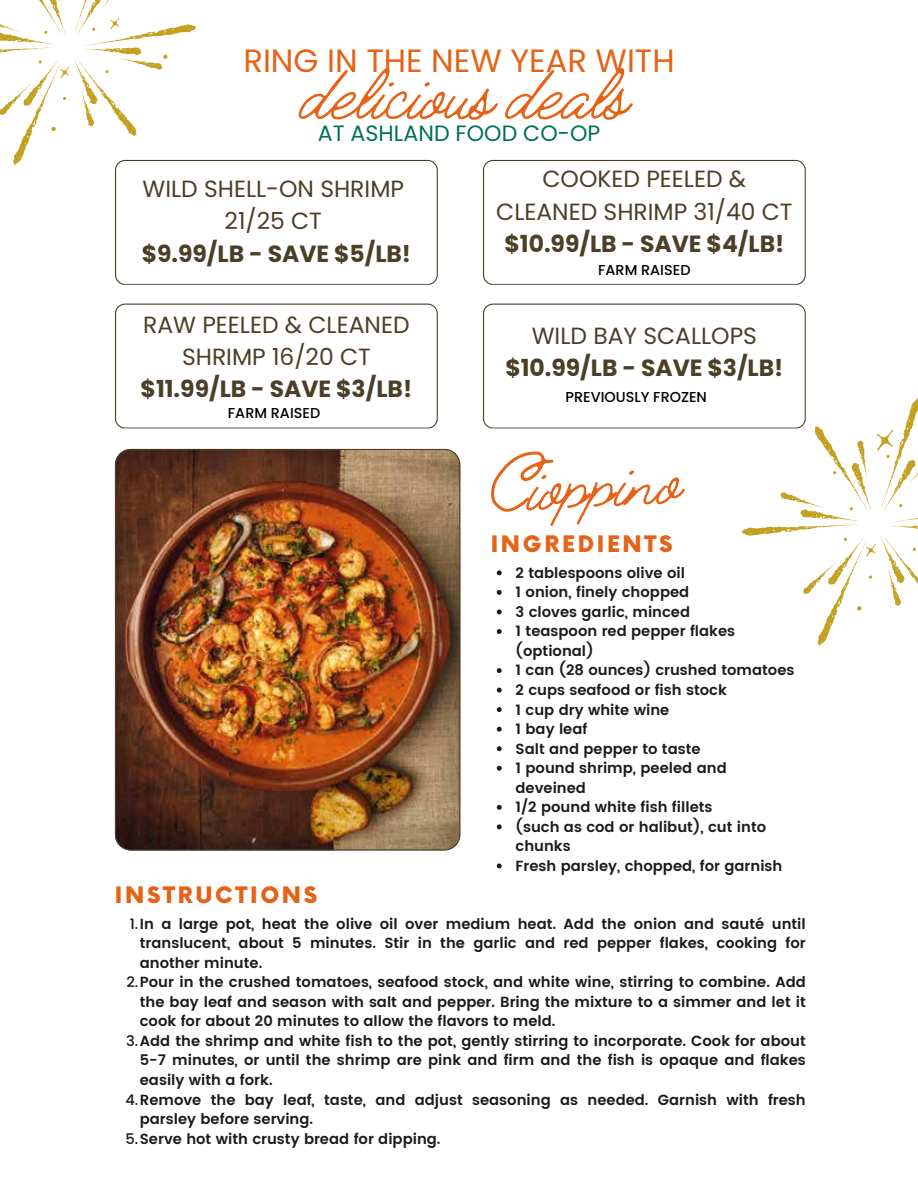
<style>
.page{position:relative;width:918px;height:1188px;background:#fff}
.page>*{position:absolute;margin:0;border:0;box-sizing:border-box;transform-origin:0 0}
.t1{font:300 87.75px "Jimmy Script";color:#e56216}
.t2{font:300 82.95px "Jimmy Script";color:#e56216}
.t3{font:32.25px "Poppins";color:#e56216}
.t4{font:23.4px/32.4px "Poppins";color:#4c3f28;text-align:center}
.t5{font:700 23.4px "Poppins";color:#4c3f28}
.t6{font:900 22.2px "Now";letter-spacing:.12em;color:#e56216}
.t7{font:22.2px "Poppins";color:#007059}
.t8{font:600 14.7px/19.5px "Poppins";color:#181a1b}
.t9{font:500 14.4px "Poppins";color:#000}
.s1{font-weight:500}
</style>
<div class="page">
<img style="left:115px;top:449px;width:345px;height:402px">
<svg style="left:483px;top:160px;width:323px;height:125px"></svg>
<svg style="left:115px;top:304px;width:323px;height:125px"></svg>
<svg style="left:483px;top:304px;width:435px;height:342px"></svg>
<svg style="left:497px;top:668px;width:5px;height:5px"></svg>
<svg style="left:497px;top:688px;width:5px;height:5px"></svg>
<svg style="left:497px;top:707px;width:5px;height:5px"></svg>
<svg style="left:497px;top:727px;width:5px;height:5px"></svg>
<svg style="left:497px;top:746px;width:5px;height:5px"></svg>
<svg style="left:497px;top:766px;width:5px;height:5px"></svg>
<svg style="left:497px;top:805px;width:5px;height:5px"></svg>
<svg style="left:497px;top:824px;width:5px;height:5px"></svg>
<svg style="left:497px;top:863px;width:5px;height:5px"></svg>
<svg style="left:0;top:0;width:438px;height:285px"></svg>
<h3 class="t3" style="left:243px;top:42px;width:433px">RING IN THE NEW YEAR WITH</h3>
<h1 class="t1" style="left:302px;top:37px;width:330px">delicious deals</h1>
<h3 class="t7" style="left:318px;top:120px;width:284px">AT ASHLAND FOOD CO-OP</h3>
<h3 class="t4" style="left:143px;top:173px;width:263px">WILD SHELL-ON SHRIMP<br>21/25 CT</h3>
<h3 class="t5" style="left:142px;top:240px;width:271px">$9.99/LB - SAVE $5/LB!</h3>
<h3 class="t4" style="left:143px;top:308px;width:268px">RAW PEELED &amp; CLEANED<br>SHRIMP 16/20 CT</h3>
<h3 class="t5" style="left:141px;top:376px;width:273px">$11.99/LB - SAVE $3/LB!</h3>
<p class="t9" style="left:228px;top:405px;width:94px">FARM RAISED</p>
<h3 class="t4" style="left:496px;top:163px;width:298px">COOKED PEELED &amp;<br>CLEANED SHRIMP 31/40 CT</h3>
<h3 class="t5" style="left:505px;top:230px;width:281px">$10.99/LB - SAVE $4/LB!</h3>
<p class="t9" style="left:598px;top:262px;width:94px">FARM RAISED</p>
<h3 class="t4" style="left:532px;top:319px;width:227px">WILD BAY SCALLOPS</h3>
<h3 class="t5" style="left:505px;top:354px;width:280px">$10.99/LB - SAVE $3/LB!</h3>
<p class="t9" style="left:566px;top:389px;width:143px">PREVIOUSLY FROZEN</p>
<h2 class="t2" style="left:488px;top:436px;width:192px;rotate:-3deg">Cioppino</h2>
<h3 class="t6" style="left:491px;top:528px;width:183px">INGREDIENTS</h3>
<p class="t8" style="left:516px;top:563px;width:280px">2 tablespoons olive oil<br>1 onion, finely chopped<br>3 cloves garlic, minced<br>1 teaspoon red pepper flakes (optional)<br>1 can (28 ounces) crushed tomatoes<br>2 cups seafood or fish stock<br>1 cup dry white wine<br>1 bay leaf<br>Salt and pepper to taste<br>1 pound shrimp, peeled and deveined<br>1/2 pound white fish fillets<br>(such as cod or halibut), cut into chunks<br>Fresh parsley, chopped, for garnish</p>
<h3 class="t6" style="left:115px;top:879px;width:204px">INSTRUCTIONS</h3>
<p class="t8" style="left:130px;top:914px;width:678px"><span class="s1">1.</span>In a large pot, heat the olive oil over medium heat. Add the onion and sauté until</p>
<p class="t8" style="left:140px;top:934px;width:667px">translucent, about 5 minutes. Stir in the garlic and red pepper flakes, cooking for</p>
<p class="t8" style="left:140px;top:953px;width:124px">another minute.</p>
<p class="t8" style="left:126px;top:973px;width:681px"><span class="s1">2.</span>Pour in the crushed tomatoes, seafood stock, and white wine, stirring to combine. Add</p>
<p class="t8" style="left:140px;top:993px;width:667px">the bay leaf and season with salt and pepper. Bring the mixture to a simmer and let it</p>
<p class="t8" style="left:140px;top:1012px;width:417px">cook for about 20 minutes to allow the flavors to meld.</p>
<p class="t8" style="left:126px;top:1032px;width:681px"><span class="s1">3.</span>Add the shrimp and white fish to the pot, gently stirring to incorporate. Cook for about</p>
<p class="t8" style="left:140px;top:1051px;width:667px">5-7 minutes, or until the shrimp are pink and firm and the fish is opaque and flakes</p>
<p class="t8" style="left:140px;top:1071px;width:134px">easily with a fork.</p>
<p class="t8" style="left:125px;top:1090px;width:682px"><span class="s1">4.</span>Remove the bay leaf, taste, and adjust seasoning as needed. Garnish with fresh</p>
<p class="t8" style="left:140px;top:1110px;width:175px">parsley before serving.</p>
<p class="t8" style="left:126px;top:1129px;width:316px"><span class="s1">5.</span>Serve hot with crusty bread for dipping.</p>
</div>
